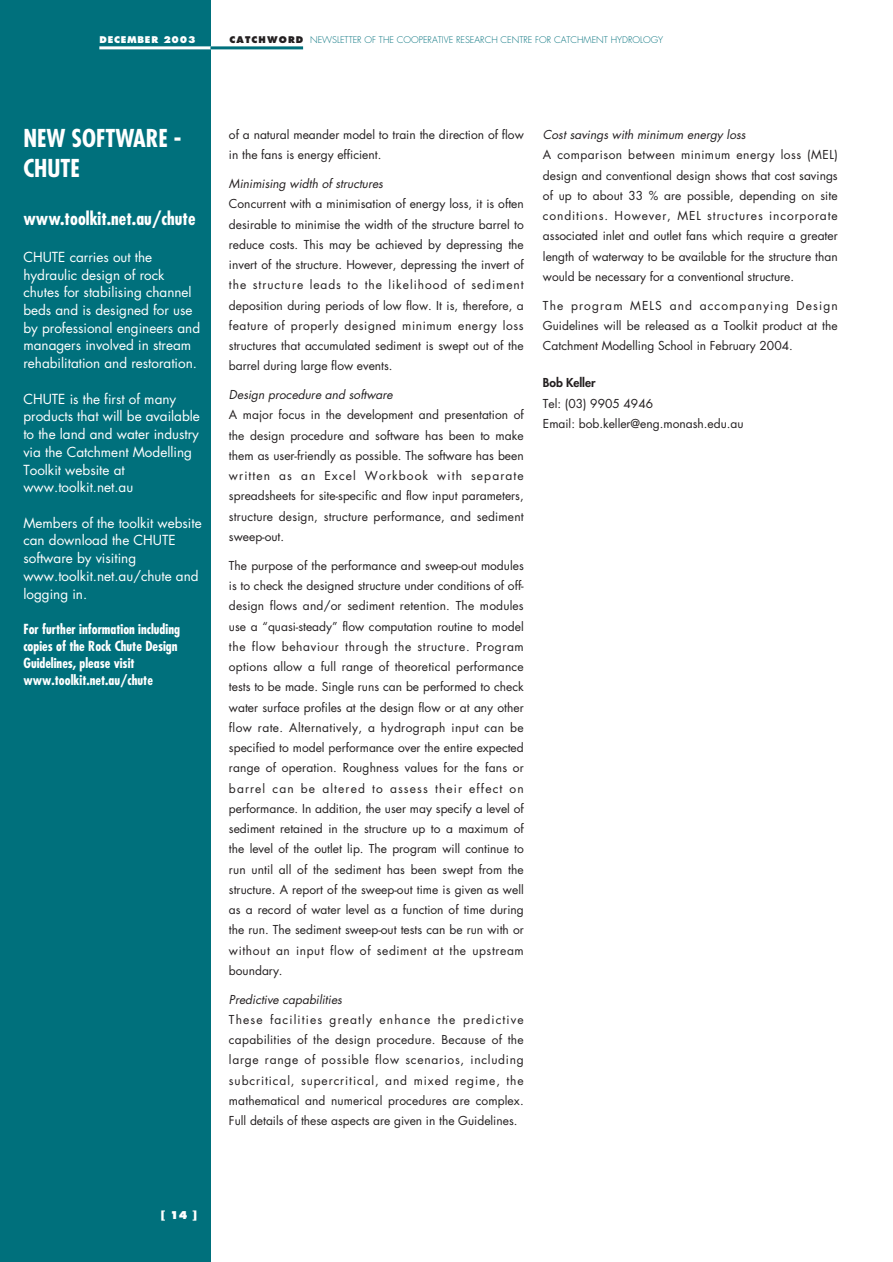
<style>
.page{position:relative;width:893px;height:1262px;background:#fff}
.page>*{position:absolute;margin:0;border:0;box-sizing:border-box;transform-origin:0 0}
.t1{font:700 condensed 24px/30.5px "Futura";color:#fff}
.t2{font:700 condensed 18px "Futura";color:#fff}
.t3{font:13.5px/17.7px "Futura";color:#fff}
.t4{font:700 condensed 13.5px/17.1px "Futura";color:#fff}
.t5{font:12px/20.2px "Futura";color:#231f20;text-align:justify}
.t6{font:italic 12px "Futura";color:#231f20}
.t7{font:800 12px "Futura";letter-spacing:-.005em;color:#231f20}
.t8{font:800 10.5px "Futura";color:#fff}
.t9{font:300 9px "Futura";color:#00707c}
.t10{font:800 9px "Futura";letter-spacing:.085em;color:#fff}
.s1{font-weight:800;color:#231f20}
</style>
<div class="page">
<div style="left:0;top:0;width:210px;height:1261px;background:#00707c"></div>
<hr style="left:99px;top:46px;width:113px;height:3px;background:#fff">
<hr style="left:210px;top:46px;width:93px;height:3px;background:#00707c">
<p class="t10" style="left:99px;top:36px;width:98px">DECEMBER 2003</p>
<p class="t9" style="left:229px;top:36px;width:435px"><span class="s1">CATCHWORD</span> NEWSLETTER OF THE COOPERATIVE RESEARCH CENTRE FOR CATCHMENT HYDROLOGY</p>
<h1 class="t1" style="left:23px;top:125px;width:159px">NEW SOFTWARE -<br>CHUTE</h1>
<h2 class="t2" style="left:23px;top:210px;width:174px">www.toolkit.net.au/chute</h2>
<p class="t3" style="left:23px;top:249px;width:178px">CHUTE carries out the hydraulic design of rock chutes for stabilising channel beds and is designed for use by professional engineers and managers involved in stream rehabilitation and restoration.</p>
<p class="t3" style="left:23px;top:391px;width:178px">CHUTE is the first of many products that will be available to the land and water industry via the Catchment Modelling<br>Toolkit website at www.toolkit.net.au</p>
<p class="t3" style="left:23px;top:515px;width:180px">Members of the toolkit website can download the CHUTE software by visiting www.toolkit.net.au/chute and logging in.</p>
<p class="t4" style="left:23px;top:621px;width:158px">For further information including copies of the Rock Chute Design<br>Guidelines, please visit www.toolkit.net.au/chute</p>
<p class="t5" style="left:229px;top:125px;width:296px">of a natural meander model to train the direction of flow in the fans is energy efficient.</p>
<p class="t6" style="left:229px;top:178px;width:156px">Minimising width of structures</p>
<p class="t5" style="left:229px;top:195px;width:296px">Concurrent with a minimisation of energy loss, it is often desirable to minimise the width of the structure barrel to reduce costs. This may be achieved by depressing the invert of the structure. However, depressing the invert of the structure leads to the likelihood of sediment deposition during periods of low flow. It is, therefore, a feature of properly designed minimum energy loss structures that accumulated sediment is swept out of the barrel during large flow events.</p>
<p class="t6" style="left:229px;top:389px;width:165px">Design procedure and software</p>
<p class="t5" style="left:229px;top:406px;width:296px">A major focus in the development and presentation of the design procedure and software has been to make them as user-friendly as possible. The software has been written as an Excel Workbook with separate spreadsheets for site-specific and flow input parameters, structure design, structure performance, and sediment sweep-out.</p>
<p class="t5" style="left:229px;top:556px;width:296px">The purpose of the performance and sweep-out modules is to check the designed structure under conditions of off&shy;design flows and/or sediment retention. The modules use a “quasi-steady” flow computation routine to model the flow behaviour through the structure. Program options allow a full range of theoretical performance tests to be made. Single runs can be performed to check water surface profiles at the design flow or at any other flow rate. Alternatively, a hydrograph input can be specified to model performance over the entire expected range of operation. Roughness values for the fans or barrel can be altered to assess their effect on performance. In addition, the user may specify a level of sediment retained in the structure up to a maximum of the level of the outlet lip. The program will continue to run until all of the sediment has been swept from the structure. A report of the sweep-out time is given as well as a record of water level as a function of time during the run. The sediment sweep-out tests can be run with or without an input flow of sediment at the upstream boundary.</p>
<p class="t6" style="left:229px;top:993px;width:115px">Predictive capabilities</p>
<p class="t5" style="left:229px;top:1010px;width:296px">These facilities greatly enhance the predictive capabilities of the design procedure. Because of the large range of possible flow scenarios, including subcritical, supercritical, and mixed regime, the mathematical and numerical procedures are complex.<br>Full details of these aspects are given in the Guidelines.</p>
<p class="t6" style="left:543px;top:129px;width:204px">Cost savings with minimum energy loss</p>
<p class="t5" style="left:543px;top:146px;width:296px">A comparison between minimum energy loss (MEL) design and conventional design shows that cost savings of up to about 33 % are possible, depending on site conditions. However, MEL structures incorporate associated inlet and outlet fans which require a greater length of waterway to be available for the structure than would be necessary for a conventional structure.</p>
<p class="t5" style="left:543px;top:296px;width:296px">The program MELS and accompanying Design Guidelines will be released as a Toolkit product at the Catchment Modelling School in February 2004.</p>
<p class="t7" style="left:543px;top:377px;width:54px">Bob Keller</p>
<p class="t5" style="left:543px;top:394px;width:202px">Tel: (03) 9905 4946<br>Email: bob.keller@eng.monash.edu.au</p>
<p class="t8" style="left:161px;top:1210px;width:38px">[ 14 ]</p>
</div>
